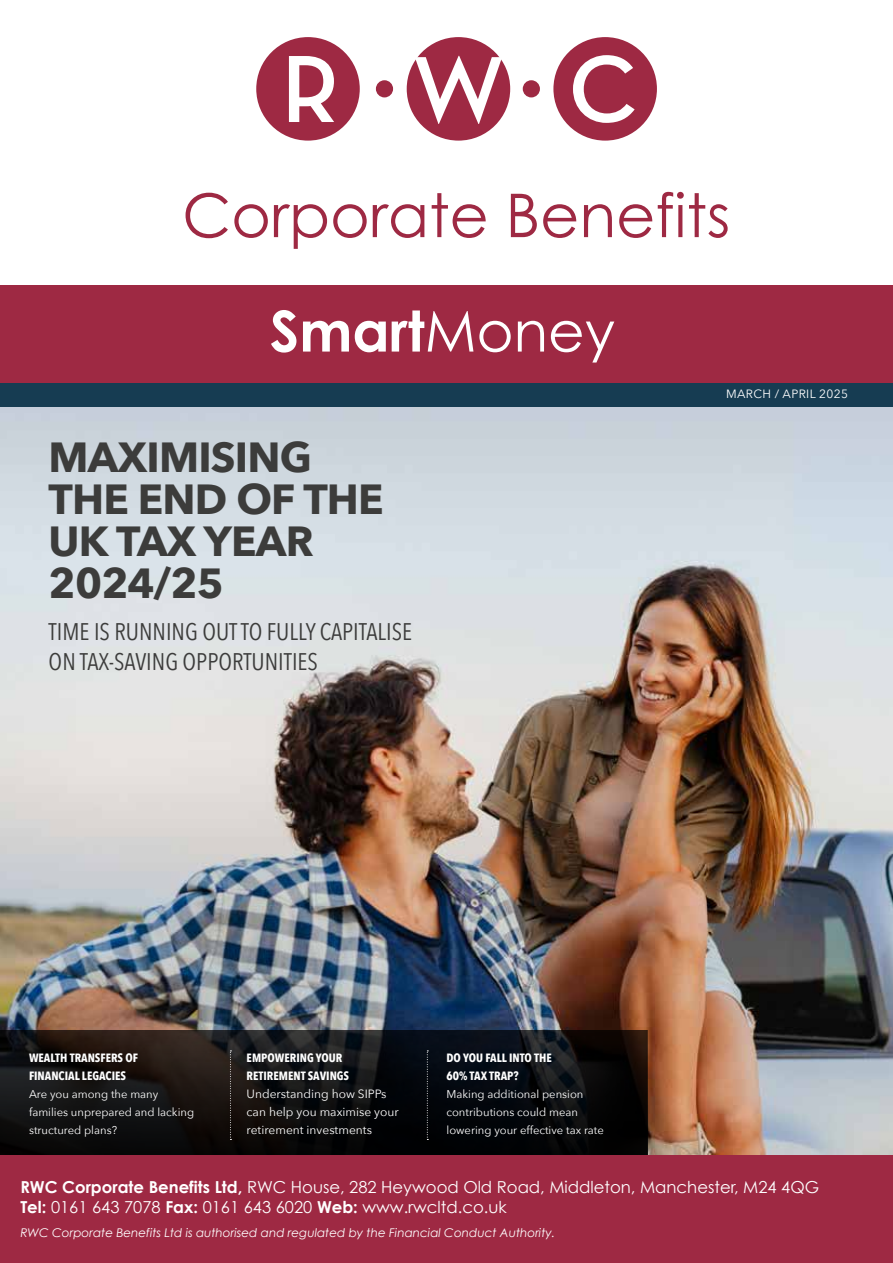
<style>
.page{position:relative;width:893px;height:1263px;background:#fff}
.page>*{position:absolute;margin:0;border:0;box-sizing:border-box;transform-origin:0 0}
.t1{font:700 56.55px "Century Gothic";color:#fff}
.t2{font:700 42px/42px "Avenir Next";letter-spacing:-.02em;color:#3c3c3b}
.t3{font:24px/30px "Avenir Next Condensed";color:#3c3c3b}
.t4{font:16.5px/19.8px "Century Gothic";color:#fff}
.t5{font:700 12px/18px "Avenir Next Condensed";color:#fff}
.t6{font:italic 12px "Century Gothic";color:#fff}
.t7{font:12px/18px "Avenir Next";color:#fff}
.t8{font:12px "Avenir Next";letter-spacing:.03em;color:#fff}
.t9{font:11.25px/18px "Avenir Next";color:#fff}
.s1{font-weight:400}
.s2{font-weight:700}
</style>
<div class="page">
<img style="left:0;top:406px;width:893px;height:748px">
<svg style="left:0;top:1030px;width:647px;height:124px;background:#0f0f10"></svg>
<svg style="left:230px;top:1050px;width:1px;height:90px"></svg>
<svg style="left:427px;top:1050px;width:1px;height:90px"></svg>
<div style="left:0;top:382px;width:893px;height:24px;background:#163c52"></div>
<div style="left:0;top:1156px;width:893px;height:107px;background:#9e2943"></div>
<div style="left:0;top:285px;width:893px;height:98px;background:#9e2943"></div>
<div style="left:256px;top:37px;width:104px;height:104px;background:#9e2943;border-radius:50%"></div>
<div style="left:407px;top:37px;width:103px;height:104px;background:#9e2943;border-radius:50%"></div>
<div style="left:553px;top:37px;width:104px;height:104px;background:#9e2943;border-radius:50%"></div>
<div style="left:376px;top:80px;width:17px;height:17px;background:#9e2943;border-radius:50%"></div>
<div style="left:523px;top:80px;width:17px;height:17px;background:#9e2943;border-radius:50%"></div>
<svg style="left:289px;top:56px;width:45px;height:66px"></svg>
<svg style="left:573px;top:55px;width:62px;height:68px"></svg>
<svg style="left:415px;top:56px;width:87px;height:68px"></svg>
<svg style="left:186px;top:193px;width:42px;height:45px"></svg>
<svg style="left:234px;top:204px;width:34px;height:34px"></svg>
<svg style="left:274px;top:204px;width:53px;height:45px"></svg>
<svg style="left:333px;top:204px;width:34px;height:34px"></svg>
<svg style="left:373px;top:204px;width:51px;height:34px"></svg>
<svg style="left:432px;top:193px;width:54px;height:45px"></svg>
<svg style="left:511px;top:194px;width:26px;height:43px"></svg>
<svg style="left:543px;top:204px;width:33px;height:34px"></svg>
<svg style="left:584px;top:204px;width:28px;height:33px"></svg>
<svg style="left:619px;top:204px;width:33px;height:34px"></svg>
<svg style="left:658px;top:192px;width:70px;height:46px"></svg>
<h1 class="t1" style="left:270px;top:295px;width:347px">Smart<span class="s1">Money</span></h1>
<h2 class="t2" style="left:49px;top:435px;width:337px">MAXIMISING<br>THE END OF THE<br>UK TAX YEAR<br>2024/25</h2>
<h3 class="t3" style="left:49px;top:616px;width:365px">TIME IS RUNNING OUTTO FULLY CAPITALISE<br>ON TAX-SAVING OPPORTUNITIES</h3>
<p class="t8" style="left:726px;top:384px;width:124px">MARCH / APRIL 2025</p>
<p class="t5" style="left:29px;top:1049px;width:110px">WEALTH TRANSFERS OF<br>FINANCIAL LEGACIES</p>
<p class="t9" style="left:29px;top:1085px;width:167px">Are you among the many families unprepared and lacking structured plans?</p>
<p class="t5" style="left:247px;top:1049px;width:104px">EMPOWERING YOUR<br>RETIREMENT SAVINGS</p>
<p class="t7" style="left:247px;top:1084px;width:154px">Understanding how SIPPs can help you maximise your retirement investments</p>
<p class="t5" style="left:446px;top:1049px;width:107px">DO YOU FALL INTO THE<br>60% TAX TRAP?</p>
<p class="t9" style="left:446px;top:1085px;width:159px">Making additional pension contributions could mean lowering your effective tax rate</p>
<h3 class="t4" style="left:20px;top:1177px;width:800px"><span class="s2">RWC Corporate Benefits Ltd,</span> RWC House, 282 Heywood Old Road, Middleton, Manchester, M24 4QG<br><span class="s2">Tel:</span> 0161 643 7078 <span class="s2">Fax:</span> 0161 643 6020 <span class="s2">Web:</span> www.rwcltd.co.uk</h3>
<p class="t6" style="left:20px;top:1225px;width:536px">RWC Corporate Benefits Ltd is authorised and regulated by the Financial Conduct Authority.</p>
</div>
